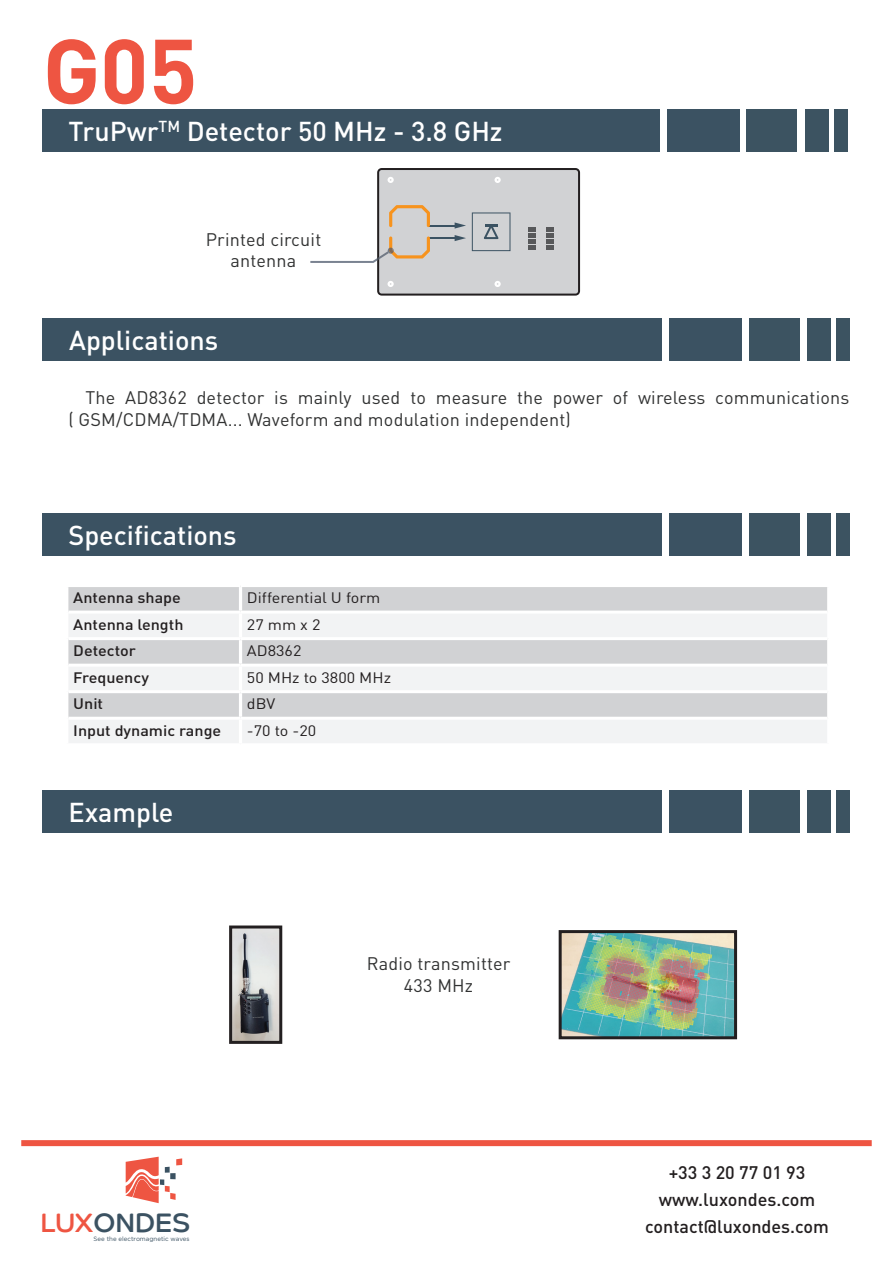
<style>
.page{position:relative;width:893px;height:1263px;background:#fff}
.page>*{position:absolute;margin:0;border:0;box-sizing:border-box;transform-origin:0 0}
.t1{font:700 90px "DINOT";color:#ee5542}
.t2{font:500 27px "DINOT";color:#fff}
.t3{font:26.85px "Co Headline Corp";color:#3b5262}
.t4{font:18px/21.6px "DINOT";letter-spacing:.01em;color:#313232;text-align:center}
.t5{font:500 18px/27px "DINOT";color:#231f20;text-align:center}
.t6{font:500 15px "DINOT";color:#231f20;scale:1.08 1}
.t7{font:15px "DINOT";color:#231f20;scale:1.08 1}
.t8{font:6.3px "Gotham";color:#3b5262}
.s1{color:#ee5542}
</style>
<div class="page">
<div style="left:21px;top:1140px;width:851px;height:6px;background:#ee5542"></div>
<svg style="left:126px;top:1157px;width:56px;height:46px"></svg>
<div style="left:43px;top:109px;width:617px;height:43px;background:#3b5262"></div>
<div style="left:667px;top:109px;width:73px;height:43px;background:#3b5262"></div>
<div style="left:746px;top:109px;width:51px;height:43px;background:#3c5361"></div>
<div style="left:805px;top:109px;width:24px;height:43px;background:#3c5361"></div>
<div style="left:834px;top:109px;width:14px;height:43px;background:#3c5361"></div>
<div style="left:43px;top:319px;width:619px;height:42px;background:#3b5262"></div>
<div style="left:669px;top:319px;width:73px;height:42px;background:#3b5262"></div>
<div style="left:749px;top:319px;width:50px;height:42px;background:#3c5361"></div>
<div style="left:808px;top:319px;width:23px;height:42px;background:#3c5361"></div>
<div style="left:836px;top:319px;width:14px;height:42px;background:#3c5361"></div>
<div style="left:43px;top:513px;width:619px;height:43px;background:#3b5262"></div>
<div style="left:669px;top:513px;width:73px;height:43px;background:#3b5262"></div>
<div style="left:749px;top:513px;width:50px;height:43px;background:#3c5361"></div>
<div style="left:808px;top:513px;width:23px;height:43px;background:#3c5361"></div>
<div style="left:836px;top:513px;width:14px;height:43px;background:#3c5361"></div>
<div style="left:43px;top:790px;width:619px;height:42px;background:#3b5262"></div>
<div style="left:669px;top:790px;width:73px;height:42px;background:#3b5262"></div>
<div style="left:749px;top:790px;width:50px;height:42px;background:#3c5361"></div>
<div style="left:808px;top:790px;width:23px;height:42px;background:#3c5361"></div>
<div style="left:836px;top:790px;width:14px;height:42px;background:#3c5361"></div>
<div style="left:68px;top:587px;width:759px;height:24px;background:#d1d2d4"></div>
<svg style="left:68px;top:614px;width:759px;height:129px;fill:#f2f3f4"></svg>
<hr style="left:68px;top:637px;width:173px;height:3px;background:#fff">
<hr style="left:241px;top:637px;width:586px;height:3px;background:#fff">
<hr style="left:68px;top:664px;width:173px;height:3px;background:#fff">
<hr style="left:241px;top:664px;width:586px;height:3px;background:#fff">
<hr style="left:68px;top:690px;width:173px;height:3px;background:#fff">
<hr style="left:241px;top:690px;width:586px;height:3px;background:#fff">
<hr style="left:68px;top:717px;width:173px;height:3px;background:#fff">
<hr style="left:241px;top:717px;width:586px;height:3px;background:#fff">
<hr style="left:239px;top:587px;width:3px;height:24px;background:#fff">
<hr style="left:239px;top:614px;width:3px;height:23px;background:#fff">
<hr style="left:239px;top:640px;width:3px;height:24px;background:#fff">
<hr style="left:239px;top:667px;width:3px;height:23px;background:#fff">
<hr style="left:239px;top:693px;width:3px;height:24px;background:#fff">
<hr style="left:239px;top:720px;width:3px;height:23px;background:#fff">
<svg style="left:310px;top:168px;width:270px;height:128px"></svg>
<img style="left:563px;top:934px;width:170px;height:101px">
<div style="left:559px;top:930px;width:178px;height:109px;border:3px solid #231f20"></div>
<img style="left:233px;top:929px;width:45px;height:111px">
<div style="left:229px;top:925px;width:53px;height:119px;border:3px solid #231f20"></div>
<h1 class="t1" style="left:43px;top:10px;width:157px">G05</h1>
<h2 class="t2" style="left:68px;top:113px;width:436px">TruPwr<sup>TM</sup> Detector 50 MHz - 3.8 GHz</h2>
<p class="t4" style="left:206px;top:227px;width:117px">Printed circuit antenna</p>
<h2 class="t2" style="left:69px;top:322px;width:151px">Applications</h2>
<p class="t4" style="left:68px;top:386px;width:782px;text-align:left;text-indent:17px">The AD8362 detector is mainly used to measure the power of wireless communications ( GSM/CDMA/TDMA... Waveform and modulation independent)</p>
<h2 class="t2" style="left:68px;top:516px;width:170px">Specifications</h2>
<p class="t6" style="left:73px;top:587px;width:101px">Antenna shape</p>
<p class="t7" style="left:247px;top:587px;width:125px">Differential U form</p>
<p class="t6" style="left:73px;top:614px;width:104px">Antenna length</p>
<p class="t7" style="left:247px;top:614px;width:70px">27 mm x 2</p>
<p class="t6" style="left:73px;top:640px;width:60px">Detector</p>
<p class="t7" style="left:247px;top:640px;width:52px">AD8362</p>
<p class="t6" style="left:73px;top:667px;width:72px">Frequency</p>
<p class="t7" style="left:247px;top:667px;width:135px">50 MHz to 3800 MHz</p>
<p class="t6" style="left:73px;top:693px;width:29px">Unit</p>
<p class="t7" style="left:247px;top:693px;width:28px">dBV</p>
<p class="t6" style="left:73px;top:720px;width:139px">Input dynamic range</p>
<p class="t7" style="left:247px;top:720px;width:66px">-70 to -20</p>
<h2 class="t2" style="left:68px;top:793px;width:107px">Example</h2>
<h3 class="t3" style="left:41px;top:1206px;width:152px"><span class="s1">LUX</span>ONDES</h3>
<p class="t8" style="left:94px;top:1234px;width:97px">See the electromagnetic waves</p>
<p class="t4" style="left:367px;top:952px;width:145px">Radio transmitter<br>433 MHz</p>
<p class="t5" style="left:645px;top:1158px;width:185px">+33 3 20 77 01 93 www.luxondes.com contact@luxondes.com</p>
</div>
